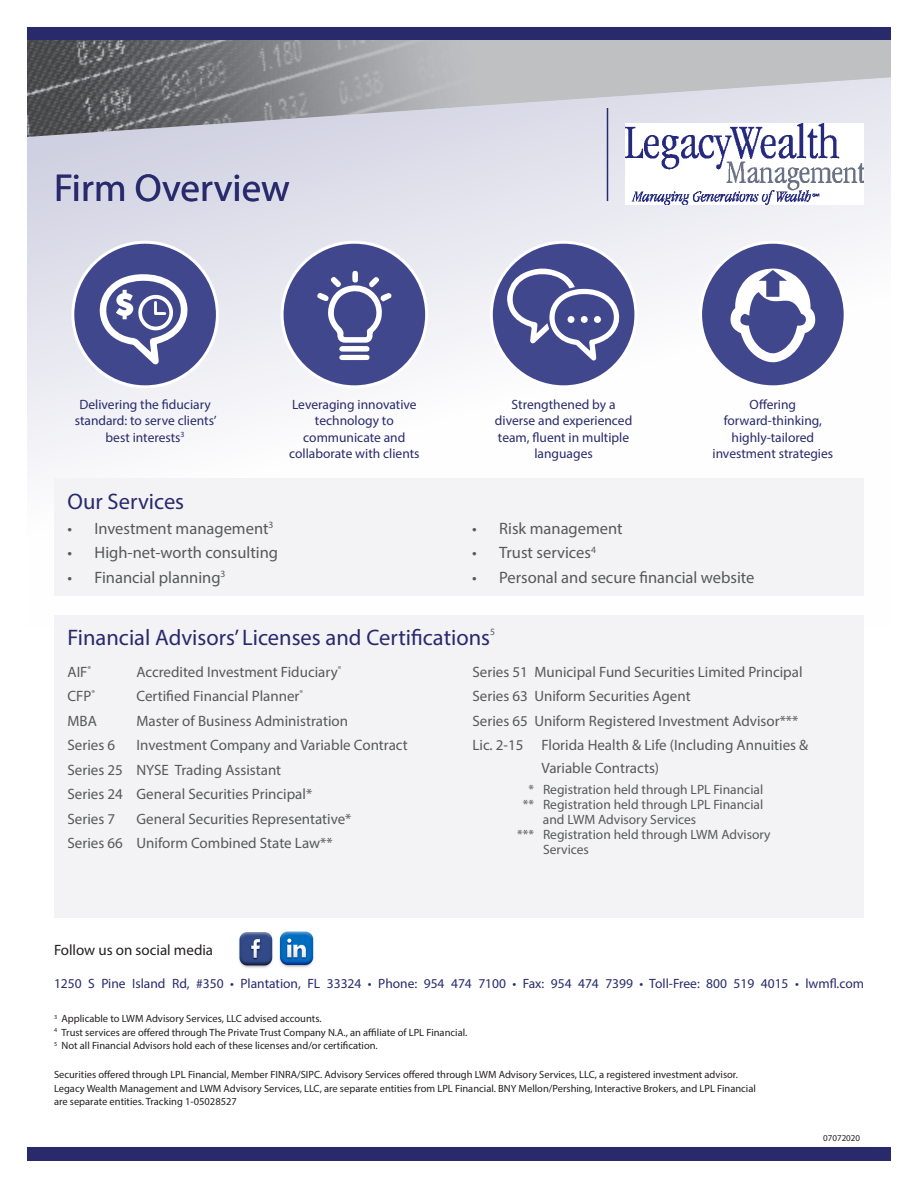
<style>
.page{position:relative;width:918px;height:1188px;background:#fff}
.page>*{position:absolute;margin:0;border:0;box-sizing:border-box;transform-origin:0 0}
.t1{font:39px "Myriad Pro";color:#282a6c}
.t2{font:22.5px "Myriad Pro";color:#282a6c}
.t3{font:16.5px "Myriad Pro";color:#57585a}
.t4{font:15px/22.5px "Myriad Pro";color:#57585a}
.t5{font:15px "Myriad Pro";color:#231f20}
.t6{font:13.5px/16.5px "Myriad Pro";color:#282a6c;text-align:center}
.t7{font:13.5px "Myriad Pro";color:#57585a}
.t8{font:10.5px/13.5px "Myriad Pro";color:#231f20}
.t9{font:9.6px "Myriad Pro";color:#57585a}
.t10{font:9px "Myriad Pro";color:#231f20}
</style>
<div class="page">
<svg style="left:28px;top:140px;width:862px;height:456px"></svg>
<hr style="left:607px;top:108px;width:1px;height:93px;background:#282a6c">
<img style="left:626px;top:140px;width:238px;height:65px">
<div style="left:0;top:1148px;width:918px;height:40px;background:#282a6c"></div>
<img style="left:28px;top:40px;width:862px;height:100px">
<div style="left:0;top:0;width:918px;height:40px;background:#282a6c"></div>
<div style="left:54px;top:615px;width:810px;height:303px;background:#f3f3f6"></div>
<div style="left:73px;top:242px;width:144px;height:145px;background:#40478d;border-radius:50%"></div>
<div style="left:71px;top:241px;width:148px;height:147px;border:3px solid #fff;border-radius:50%"></div>
<div style="left:282px;top:242px;width:145px;height:145px;background:#40478d;border-radius:50%"></div>
<div style="left:281px;top:241px;width:147px;height:147px;border:3px solid #fff;border-radius:50%"></div>
<svg style="left:317px;top:271px;width:75px;height:89px"></svg>
<div style="left:491px;top:242px;width:145px;height:145px;background:#40478d;border-radius:50%"></div>
<div style="left:490px;top:241px;width:147px;height:147px;border:3px solid #fff;border-radius:50%"></div>
<div style="left:701px;top:242px;width:144px;height:145px;background:#40478d;border-radius:50%"></div>
<div style="left:699px;top:241px;width:148px;height:147px;border:3px solid #fff;border-radius:50%"></div>
<svg style="left:507px;top:267px;width:113px;height:94px"></svg>
<div style="left:594px;top:316px;width:7px;height:7px;background:#fff;border-radius:50%"></div>
<div style="left:568px;top:316px;width:7px;height:7px;background:#fff;border-radius:50%"></div>
<div style="left:581px;top:316px;width:7px;height:7px;background:#fff;border-radius:50%"></div>
<svg style="left:730px;top:269px;width:85px;height:93px"></svg>
<svg style="left:99px;top:274px;width:89px;height:91px"></svg>
<div style="left:54px;top:479px;width:809px;height:117px;background:#f3f3f6"></div>
<div style="left:0;top:0;width:918px;height:1188px;border:27px solid #fff"></div>
<img style="left:239px;top:932px;width:34px;height:36px">
<img style="left:279px;top:931px;width:35px;height:37px">
<p class="t1" style="left:54px;top:164px;width:237px">Firm Overview</p>
<p class="t6" style="left:75px;top:396px;width:143px">Delivering the fiduciary standard: to serve clients’ best interests<sup>3</sup></p>
<p class="t6" style="left:289px;top:396px;width:132px">Leveraging innovative technology to communicate and collaborate with clients</p>
<p class="t6" style="left:495px;top:396px;width:139px">Strengthened by a diverse and experienced team, fluent in multiple languages</p>
<p class="t6" style="left:713px;top:396px;width:122px">Offering forward-thinking, highly-tailored investment strategies</p>
<p class="t2" style="left:68px;top:488px;width:118px">Our Services</p>
<p class="t3" style="left:68px;top:518px;width:207px">• Investment management<sup>3</sup></p>
<p class="t3" style="left:68px;top:543px;width:212px">• High-net-worth consulting</p>
<p class="t3" style="left:68px;top:567px;width:160px">• Financial planning<sup>3</sup></p>
<p class="t3" style="left:472px;top:518px;width:152px">• Risk management</p>
<p class="t3" style="left:472px;top:543px;width:125px">• Trust services<sup>4</sup></p>
<p class="t3" style="left:472px;top:567px;width:284px">• Personal and secure financial website</p>
<p class="t2" style="left:68px;top:624px;width:424px">Financial Advisors’ Licenses and Certifications</p>
<p class="t9" style="left:490px;top:626px;width:6px">5</p>
<p class="t4" style="left:68px;top:660px;width:25px">AIF<sup>®</sup></p>
<p class="t4" style="left:136px;top:660px;width:207px">Accredited Investment Fiduciary<sup>®</sup></p>
<p class="t4" style="left:68px;top:685px;width:29px">CFP<sup>®</sup></p>
<p class="t4" style="left:136px;top:685px;width:168px">Certified Financial Planner<sup>®</sup></p>
<p class="t4" style="left:68px;top:709px;width:31px">MBA</p>
<p class="t4" style="left:136px;top:709px;width:213px">Master of Business Administration</p>
<p class="t4" style="left:68px;top:734px;width:49px">Series 6</p>
<p class="t4" style="left:136px;top:734px;width:273px">Investment Company and Variable Contract</p>
<p class="t4" style="left:68px;top:758px;width:215px">Series 25 NYSE Trading Assistant</p>
<p class="t4" style="left:68px;top:783px;width:246px">Series 24 General Securities Principal*</p>
<p class="t4" style="left:68px;top:807px;width:49px">Series 7</p>
<p class="t4" style="left:136px;top:807px;width:217px">General Securities Representative*</p>
<p class="t4" style="left:68px;top:832px;width:267px">Series 66 Uniform Combined State Law**</p>
<p class="t4" style="left:472px;top:660px;width:332px">Series 51 Municipal Fund Securities Limited Principal</p>
<p class="t4" style="left:472px;top:685px;width:220px">Series 63 Uniform Securities Agent</p>
<p class="t4" style="left:472px;top:709px;width:327px">Series 65 Uniform Registered Investment Advisor***</p>
<p class="t4" style="left:542px;top:734px;width:268px;text-indent:-69px">Lic. 2-15 Florida Health &amp; Life (Including Annuities &amp;<br>Variable Contracts)</p>
<p class="t7" style="left:528px;top:781px;width:236px">* Registration held through LPL Financial</p>
<p class="t7" style="left:523px;top:796px;width:242px">** Registration held through LPL Financial</p>
<p class="t7" style="left:543px;top:811px;width:155px">and LWM Advisory Services</p>
<p class="t7" style="left:517px;top:826px;width:255px">*** Registration held through LWM Advisory</p>
<p class="t7" style="left:543px;top:841px;width:47px">Services</p>
<p class="t5" style="left:54px;top:940px;width:161px">Follow us on social media</p>
<p class="t6" style="left:54px;top:975px;width:812px">1250 S Pine Island Rd, #350 • Plantation, FL 33324 • Phone: 954 474 7100 • Fax: 954 474 7399 • Toll-Free: 800 519 4015 • lwmfl.com</p>
<p class="t8" style="left:54px;top:1012px;width:269px"><sup>3</sup> Applicable to LWM Advisory Services, LLC advised accounts.</p>
<p class="t8" style="left:54px;top:1025px;width:415px"><sup>4</sup> Trust services are offered through The Private Trust Company N.A., an affiliate of LPL Financial.</p>
<p class="t8" style="left:54px;top:1039px;width:325px"><sup>5</sup> Not all Financial Advisors hold each of these licenses and/or certification.</p>
<p class="t8" style="left:54px;top:1068px;width:703px">Securities offered through LPL Financial, Member FINRA/SIPC. Advisory Services offered through LWM Advisory Services, LLC, a registered investment advisor.<br>Legacy Wealth Management and LWM Advisory Services, LLC, are separate entities from LPL Financial. BNY Mellon/Pershing, Interactive Brokers, and LPL Financial are separate entities. Tracking 1-05028527</p>
<p class="t10" style="left:823px;top:1132px;width:38px">07072020</p>
</div>
